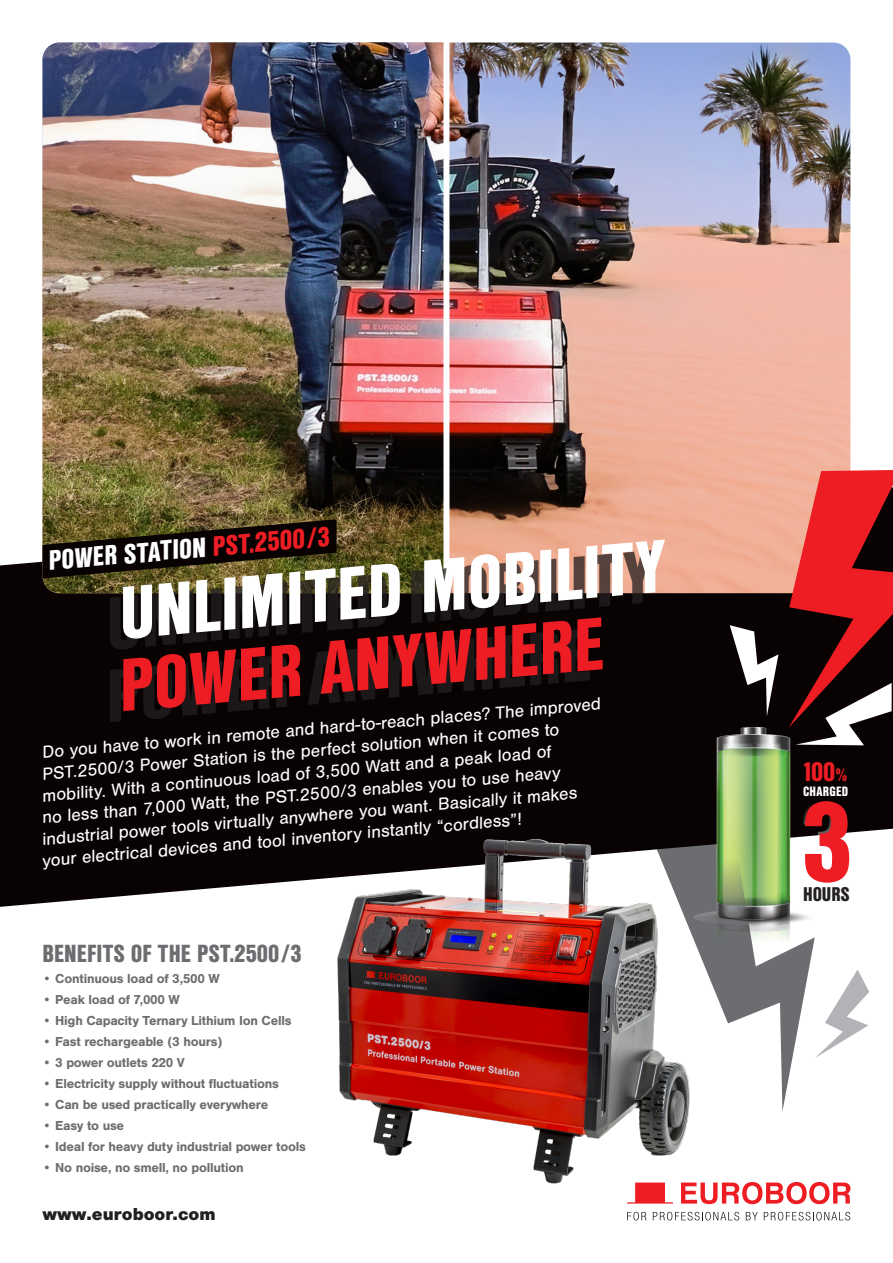
<style>
.page{position:relative;width:893px;height:1263px;background:#fff}
.page>*{position:absolute;margin:0;border:0;box-sizing:border-box;transform-origin:0 0}
.Bodytekst{font:900 110.1px "Nimbus San Con L";color:#ee1d23}
.t1{font:900 72px "Nimbus San Con L";color:#fff}
.t2{font:900 72px "Nimbus San Con L";color:#ee1d23}
.t3{font:900 27px "Nimbus San Con L";color:#fff}
.Bodytekst-2{font:900 25.95px "Nimbus San Con L";color:#ee1d23}
.t4{font:900 24px "Nimbus San Con L";color:#6c6d70}
.Bodytekst-3{font:900 19.2px "Nimbus San Con L";color:#231f20}
.t5{font:18px "Nimbus San";color:#fff}
.t6{font:900 18px "Nimbus San";color:#231f20}
.t7{font:700 13.5px "Nimbus San";letter-spacing:-.02em;color:#6c6d70}
.Bodytekst-4{font:900 13.05px "Nimbus San Con L";letter-spacing:.015em;color:#fff}
.s1{color:#ee1d23}
.s2{font-size:17.55px}
</style>
<div class="page">
<svg style="left:703px;top:937px;width:112px;height:174px"></svg>
<img style="left:703px;top:907px;width:111px;height:54px">
<svg style="left:0;top:487px;width:893px;height:420px;background:#2b2a23"></svg>
<img style="left:449px;top:43px;width:401px;height:550px">
<img style="left:43px;top:43px;width:400px;height:550px">
<img style="left:311px;top:811px;width:392px;height:373px">
<svg style="left:730px;top:625px;width:48px;height:91px"></svg>
<svg style="left:815px;top:970px;width:54px;height:88px"></svg>
<svg style="left:789px;top:470px;width:104px;height:275px;background:#932d2d"></svg>
<svg style="left:681px;top:1182px;width:169px;height:22px"></svg>
<svg style="left:627px;top:1212px;width:19px;height:8px"></svg>
<svg style="left:653px;top:1212px;width:86px;height:8px"></svg>
<svg style="left:746px;top:1212px;width:12px;height:8px"></svg>
<svg style="left:764px;top:1212px;width:86px;height:8px"></svg>
<svg style="left:627px;top:1182px;width:46px;height:21px"></svg>
<div style="left:443px;top:30px;width:6px;height:563px;background:#fff"></div>
<div style="left:110px;top:550px;width:542px;height:172px;background:#231f20;opacity:.75"></div>
<svg style="left:42px;top:519px;width:295px;height:59px;background:#302912"></svg>
<p class="t3" style="left:46px;top:540px;width:284px;rotate:-5deg">POWER STATION <span class="s1">PST.2500/3</span></p>
<p class="t1" style="left:113px;top:559px;width:548px;rotate:-5deg">UNLIMITED MOBILITY</p>
<p class="t2" style="left:113px;top:631px;width:488px;rotate:-5deg">POWER ANYWHERE</p>
<p class="t5" style="left:41px;top:742px;width:562px;rotate:-5deg">Do you have to work in remote and hard-to-reach places? The improved</p>
<p class="t5" style="left:41px;top:764px;width:520px;rotate:-5deg">PST.2500/3 Power Station is the perfect solution when it comes to</p>
<p class="t5" style="left:41px;top:786px;width:512px;rotate:-5deg">mobility. With a continuous load of 3,500 Watt and a peak load of</p>
<p class="t5" style="left:41px;top:807px;width:522px;rotate:-5deg">no less than 7,000 Watt, the PST.2500/3 enables you to use heavy</p>
<p class="t5" style="left:41px;top:829px;width:538px;rotate:-5deg">industrial power tools virtually anywhere you want. Basically it makes</p>
<p class="t5" style="left:41px;top:851px;width:483px;rotate:-5deg">your electrical devices and tool inventory instantly “cordless”!</p>
<p class="t4" style="left:43px;top:935px;width:261px">BENEFITS OF THE PST.2500/3</p>
<p class="t7" style="left:43px;top:971px;width:179px">• Continuous load of 3,500 W</p>
<p class="t7" style="left:43px;top:992px;width:139px">• Peak load of 7,000 W</p>
<p class="t7" style="left:43px;top:1013px;width:250px">• High Capacity Ternary Lithium Ion Cells</p>
<p class="t7" style="left:43px;top:1034px;width:181px">• Fast rechargeable (3 hours)</p>
<p class="t7" style="left:43px;top:1055px;width:144px">• 3 power outlets 220 V</p>
<p class="t7" style="left:43px;top:1076px;width:238px">• Electricity supply without fluctuations</p>
<p class="t7" style="left:43px;top:1097px;width:227px">• Can be used practically everywhere</p>
<p class="t7" style="left:43px;top:1118px;width:83px">• Easy to use</p>
<p class="t7" style="left:43px;top:1139px;width:265px">• Ideal for heavy duty industrial power tools</p>
<p class="t7" style="left:43px;top:1160px;width:203px">• No noise, no smell, no pollution</p>
<p class="t6" style="left:43px;top:1204px;width:175px">www.euroboor.com</p>
<p class="Bodytekst-2" style="left:801px;top:752px;width:48px">100<span class="s2">%</span></p>
<p class="Bodytekst-4" style="left:803px;top:781px;width:47px">CHARGED</p>
<p class="Bodytekst" style="left:801px;top:759px;width:53px">3</p>
<p class="Bodytekst-3" style="left:803px;top:879px;width:48px">HOURS</p>
</div>
